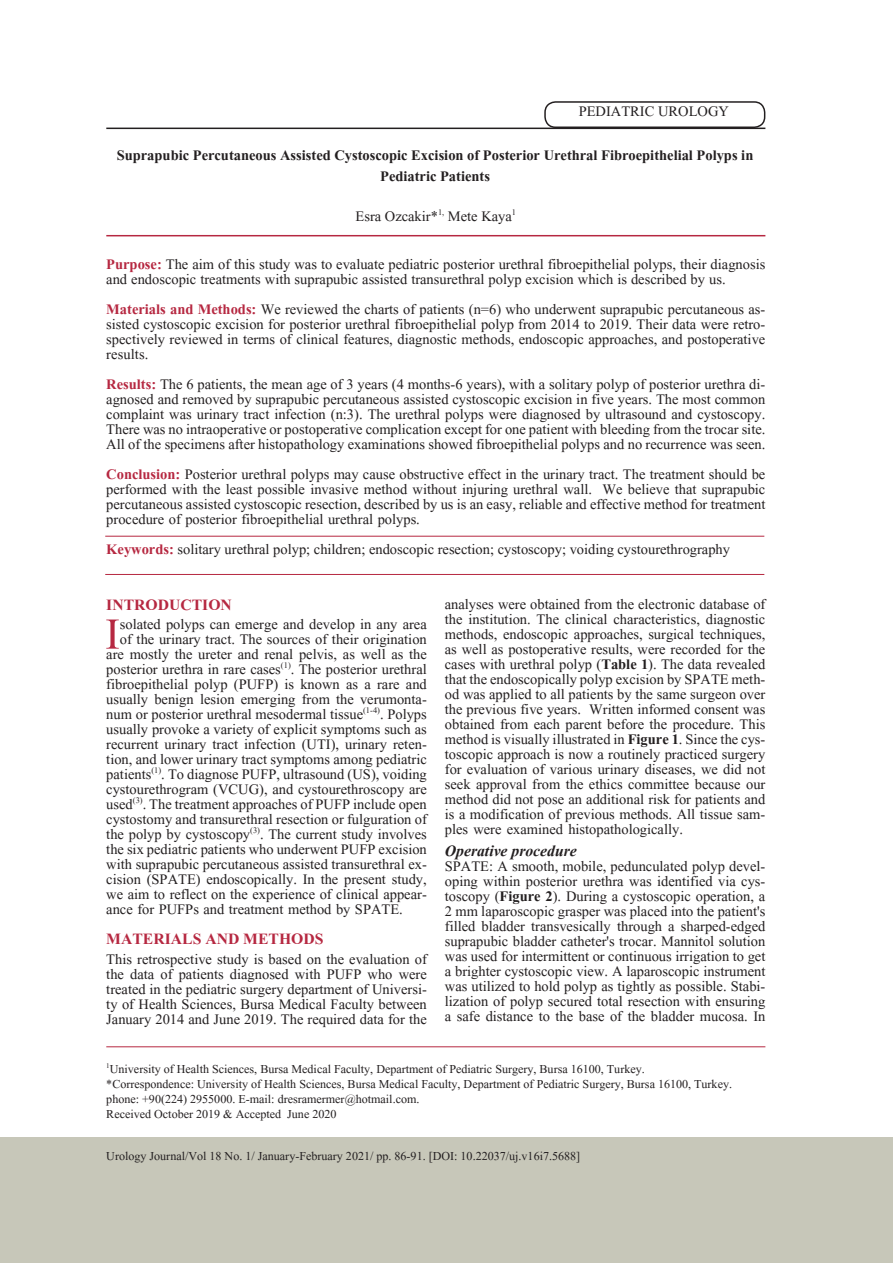
<style>
.page{position:relative;width:893px;height:1263px;background:#fff}
.page>*{position:absolute;margin:0;border:0;box-sizing:border-box;transform-origin:0 0}
.t1{font:54.6px "Aparajita";color:#b62841}
.t2{font:700 19.5px "Aparajita";color:#b62841}
.t3{font:italic 700 19.5px "Aparajita";color:#231f20}
.t4{font:18px/15px "Aparajita";color:#231f20;text-align:justify}
.t5{font:700 18px/21px "Aparajita";color:#231f20;text-align:center}
.t6{font:15px/15px "Aparajita";color:#231f20}
.s1{font-weight:700;color:#b62841}
.s2{font-weight:700}
</style>
<div class="page">
<div style="left:0;top:1137px;width:893px;height:126px;background:#c7c7b9"></div>
<hr style="left:106px;top:128px;width:659px;height:1px;background:#231f20">
<div style="left:544px;top:101px;width:221px;height:27px;border:2px solid #231f20;border-radius:10px"></div>
<hr style="left:106px;top:235px;width:659px;height:1px;background:#b62841">
<hr style="left:106px;top:1046px;width:659px;height:1px;background:#b62841">
<hr style="left:105px;top:574px;width:659px;height:1px;background:#b62841">
<hr style="left:105px;top:536px;width:659px;height:1px;background:#b62841">
<p class="t4" style="left:579px;top:105px;width:152px">PEDIATRIC UROLOGY</p>
<p class="t5" style="left:117px;top:146px;width:638px">Suprapubic Percutaneous Assisted Cystoscopic Excision of Posterior Urethral Fibroepithelial Polyps in<br>Pediatric Patients</p>
<p class="t4" style="left:356px;top:211px;width:162px">Esra Ozcakir*<sup>1,</sup> Mete Kaya<sup>1</sup></p>
<p class="t4" style="left:106px;top:259px;width:660px"><span class="s1">Purpose:</span> The aim of this study was to evaluate pediatric posterior urethral fibroepithelial polyps, their diagnosis and endoscopic treatments with suprapubic assisted transurethral polyp excision which is described by us.</p>
<p class="t4" style="left:106px;top:304px;width:661px"><span class="s1">Materials and Methods:</span> We reviewed the charts of patients (n=6) who underwent suprapubic percutaneous as&shy;sisted cystoscopic excision for posterior urethral fibroepithelial polyp from 2014 to 2019. Their data were retro&shy;spectively reviewed in terms of clinical features, diagnostic methods, endoscopic approaches, and postoperative results.</p>
<p class="t4" style="left:106px;top:379px;width:661px"><span class="s1">Results:</span> The 6 patients, the mean age of 3 years (4 months-6 years), with a solitary polyp of posterior urethra di&shy;agnosed and removed by suprapubic percutaneous assisted cystoscopic excision in five years. The most common complaint was urinary tract infection (n:3). The urethral polyps were diagnosed by ultrasound and cystoscopy.<br>There was no intraoperative or postoperative complication except for one patient with bleeding from the trocar site.<br>All of the specimens after histopathology examinations showed fibroepithelial polyps and no recurrence was seen.</p>
<p class="t4" style="left:106px;top:469px;width:661px"><span class="s1">Conclusion:</span> Posterior urethral polyps may cause obstructive effect in the urinary tract. The treatment should be performed with the least possible invasive method without injuring urethral wall. We believe that suprapubic percutaneous assisted cystoscopic resection, described by us is an easy, reliable and effective method for treatment procedure of posterior fibroepithelial urethral polyps.</p>
<p class="t4" style="left:106px;top:544px;width:625px"><span class="s1">Keywords:</span> solitary urethral polyp; children; endoscopic resection; cystoscopy; voiding cystourethrography</p>
<p class="t4" style="left:445px;top:598px;width:322px">analyses were obtained from the electronic database of the institution. The clinical characteristics, diagnostic methods, endoscopic approaches, surgical techniques, as well as postoperative results, were recorded for the cases with urethral polyp (<span class="s2">Table 1</span>). The data revealed that the endoscopically polyp excision by SPATE meth&shy;od was applied to all patients by the same surgeon over the previous five years. Written informed consent was obtained from each parent before the procedure. This method is visually illustrated in <span class="s2">Figure 1</span>. Since the cys&shy;toscopic approach is now a routinely practiced surgery for evaluation of various urinary diseases, we did not seek approval from the ethics committee because our method did not pose an additional risk for patients and is a modification of previous methods. All tissue sam&shy;ples were examined histopathologically.</p>
<p class="t3" style="left:445px;top:842px;width:134px">Operative procedure</p>
<p class="t4" style="left:445px;top:860px;width:322px">SPATE: A smooth, mobile, pedunculated polyp devel&shy;oping within posterior urethra was identified via cys&shy;toscopy (<span class="s2">Figure 2</span>). During a cystoscopic operation, a 2 mm laparoscopic grasper was placed into the patient's filled bladder transvesically through a sharped-edged suprapubic bladder catheter's trocar. Mannitol solution was used for intermittent or continuous irrigation to get a brighter cystoscopic view. A laparoscopic instrument was utilized to hold polyp as tightly as possible. Stabi&shy;lization of polyp secured total resection with ensuring a safe distance to the base of the bladder mucosa. In</p>
<p class="t2" style="left:106px;top:595px;width:127px">INTRODUCTION</p>
<p class="t1" style="left:105px;top:607px;width:16px">I</p>
<p class="t4" style="left:120px;top:619px;width:308px">solated polyps can emerge and develop in any area</p>
<p class="t4" style="left:120px;top:634px;width:308px">of the urinary tract. The sources of their origination</p>
<p class="t4" style="left:106px;top:649px;width:322px">are mostly the ureter and renal pelvis, as well as the</p>
<p class="t4" style="left:106px;top:664px;width:322px">posterior urethra in rare cases<sup>(1)</sup>. The posterior urethral</p>
<p class="t4" style="left:106px;top:679px;width:322px">fibroepithelial polyp (PUFP) is known as a rare and</p>
<p class="t4" style="left:106px;top:694px;width:322px">usually benign lesion emerging from the verumonta-</p>
<p class="t4" style="left:106px;top:709px;width:322px">num or posterior urethral mesodermal tissue<sup>(1-4)</sup>. Polyps</p>
<p class="t4" style="left:106px;top:724px;width:322px">usually provoke a variety of explicit symptoms such as</p>
<p class="t4" style="left:106px;top:739px;width:322px">recurrent urinary tract infection (UTI), urinary reten-</p>
<p class="t4" style="left:106px;top:754px;width:322px">tion, and lower urinary tract symptoms among pediatric</p>
<p class="t4" style="left:106px;top:769px;width:322px">patients<sup>(1)</sup>. To diagnose PUFP, ultrasound (US), voiding</p>
<p class="t4" style="left:106px;top:784px;width:322px">cystourethrogram (VCUG), and cystourethroscopy are</p>
<p class="t4" style="left:106px;top:799px;width:322px">used<sup>(3)</sup>. The treatment approaches of PUFP include open</p>
<p class="t4" style="left:106px;top:814px;width:322px">cystostomy and transurethral resection or fulguration of</p>
<p class="t4" style="left:106px;top:829px;width:322px">the polyp by cystoscopy<sup>(3)</sup>. The current study involves</p>
<p class="t4" style="left:106px;top:844px;width:322px">the six pediatric patients who underwent PUFP excision</p>
<p class="t4" style="left:106px;top:859px;width:322px">with suprapubic percutaneous assisted transurethral ex-</p>
<p class="t4" style="left:106px;top:874px;width:322px">cision (SPATE) endoscopically. In the present study,</p>
<p class="t4" style="left:106px;top:889px;width:322px">we aim to reflect on the experience of clinical appear-</p>
<p class="t4" style="left:106px;top:904px;width:298px">ance for PUFPs and treatment method by SPATE.</p>
<p class="t2" style="left:106px;top:930px;width:219px">MATERIALS AND METHODS</p>
<p class="t4" style="left:106px;top:953px;width:322px">This retrospective study is based on the evaluation of the data of patients diagnosed with PUFP who were treated in the pediatric surgery department of Universi&shy;ty of Health Sciences, Bursa Medical Faculty between January 2014 and June 2019. The required data for the</p>
<p class="t6" style="left:106px;top:1063px;width:540px"><sup>1</sup>University of Health Sciences, Bursa Medical Faculty, Department of Pediatric Surgery, Bursa 16100, Turkey.</p>
<p class="t6" style="left:106px;top:1078px;width:627px">*Correspondence: University of Health Sciences, Bursa Medical Faculty, Department of Pediatric Surgery, Bursa 16100, Turkey. phone: +90(224) 2955000. E-mail: dresramermer@hotmail.com.</p>
<p class="t6" style="left:106px;top:1108px;width:232px">Received October 2019 &amp; Accepted June 2020</p>
<p class="t6" style="left:106px;top:1149px;width:475px">Urology Journal/Vol 18 No. 1/ January-February 2021/ pp. 86-91. [DOI: 10.22037/uj.v16i7.5688]</p>
</div>
